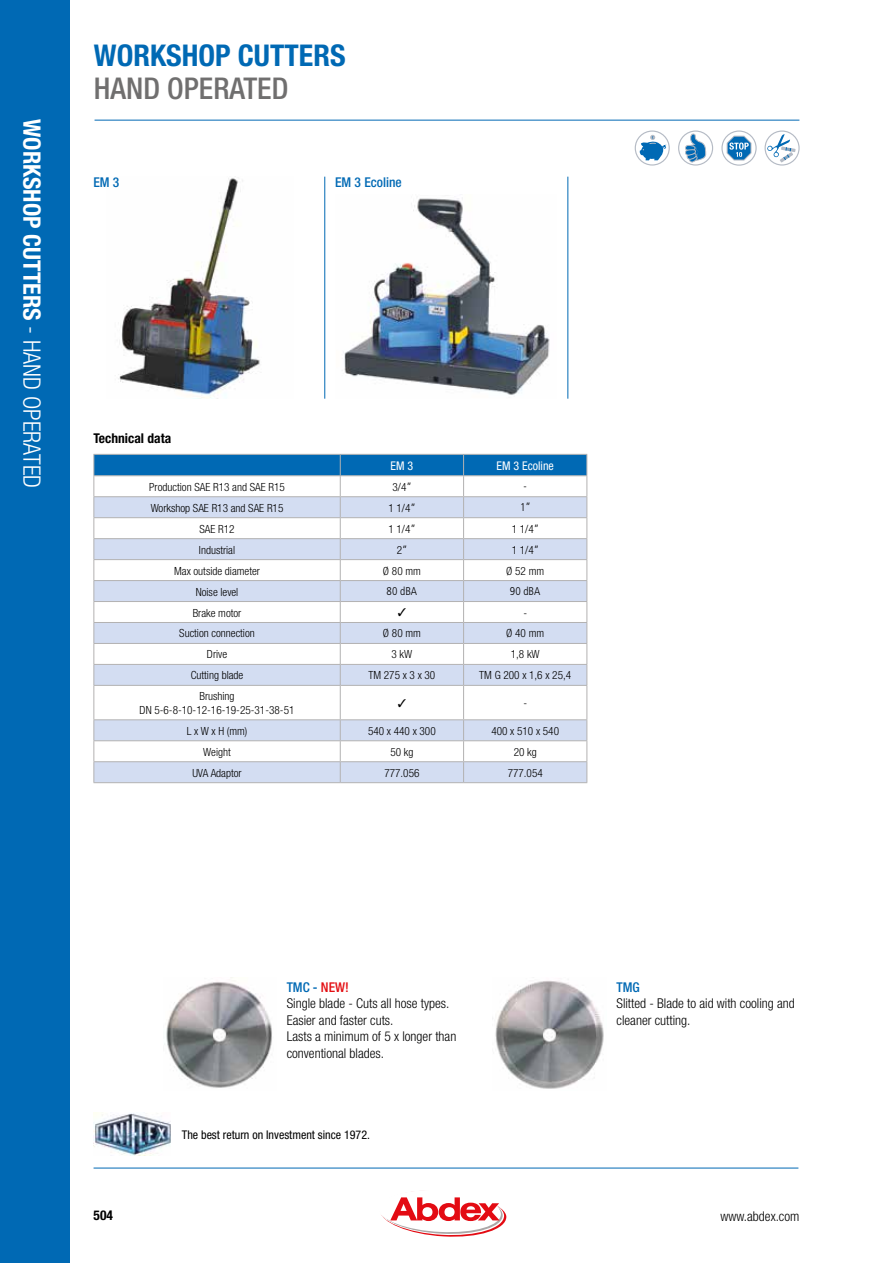
<style>
.page{position:relative;width:893px;height:1263px;background:#fff}
.page>*{position:absolute;margin:0;border:0;box-sizing:border-box;transform-origin:0 0}
.t1{font:700 condensed 30px "Helvetica Neue";color:#0069b4}
.t2{font:500 condensed 30px "Helvetica Neue";color:#706f6f}
.t3{font:700 condensed 24px "Helvetica Neue";color:#fff}
.t4{font:300 condensed 13.5px/16.5px "Helvetica Neue";color:#000}
.t5{font:700 condensed 13.5px "Helvetica Neue";color:#000}
.t6{font:500 condensed 13.5px "Helvetica Neue";color:#0069b4}
.t7{font:condensed 12px "Helvetica Neue";color:#000}
.t8{font:condensed 12px "Helvetica Neue";color:#fff}
.t9{font:300 condensed 11.25px/13.5px "Helvetica Neue";color:#000;text-align:center}
.t10{font:300 condensed 11.25px "Frutiger";color:#000}
.s1{font-weight:300}
.s2{font-family:"Frutiger"}
.s3{font-weight:500;color:#0069b4}
.s4{font-weight:500;color:#e30f13}
</style>
<div class="page">
<div style="left:0;top:0;width:70px;height:1263px;background:#0069b4"></div>
<hr style="left:95px;top:120px;width:704px;height:1px;background:#0069b4">
<hr style="left:94px;top:1168px;width:704px;height:1px;background:#0069b4">
<img style="left:94px;top:1113px;width:77px;height:42px">
<svg style="left:381px;top:1191px;width:125px;height:46px"></svg>
<img style="left:343px;top:198px;width:207px;height:197px">
<img style="left:118px;top:178px;width:142px;height:220px">
<hr style="left:324px;top:177px;width:1px;height:222px;background:#0069b4">
<svg style="left:94px;top:686px;width:492px;height:96px"></svg>
<hr style="left:93px;top:685px;width:247px;height:1px;background:#b3b2b2">
<hr style="left:93px;top:686px;width:1px;height:33px;background:#b3b2b2">
<hr style="left:340px;top:685px;width:124px;height:1px;background:#b3b2b2">
<hr style="left:340px;top:686px;width:1px;height:33px;background:#b3b2b2">
<hr style="left:464px;top:685px;width:123px;height:1px;background:#b3b2b2">
<hr style="left:463px;top:686px;width:1px;height:33px;background:#b3b2b2">
<hr style="left:586px;top:686px;width:1px;height:33px;background:#b3b2b2">
<hr style="left:93px;top:719px;width:247px;height:1px;background:#b3b2b2">
<hr style="left:340px;top:719px;width:124px;height:1px;background:#b3b2b2">
<hr style="left:464px;top:719px;width:123px;height:1px;background:#b3b2b2">
<hr style="left:93px;top:740px;width:247px;height:1px;background:#b3b2b2">
<hr style="left:340px;top:740px;width:124px;height:1px;background:#b3b2b2">
<hr style="left:464px;top:740px;width:123px;height:1px;background:#b3b2b2">
<hr style="left:93px;top:761px;width:247px;height:1px;background:#b3b2b2">
<svg style="left:93px;top:720px;width:1px;height:62px"></svg>
<hr style="left:340px;top:761px;width:124px;height:1px;background:#b3b2b2">
<svg style="left:340px;top:720px;width:1px;height:62px"></svg>
<hr style="left:464px;top:761px;width:123px;height:1px;background:#b3b2b2">
<svg style="left:463px;top:720px;width:1px;height:62px"></svg>
<svg style="left:586px;top:720px;width:1px;height:62px"></svg>
<hr style="left:93px;top:782px;width:247px;height:1px;background:#b3b2b2">
<hr style="left:340px;top:782px;width:124px;height:1px;background:#b3b2b2">
<hr style="left:464px;top:782px;width:123px;height:1px;background:#b3b2b2">
<svg style="left:685px;top:132px;width:22px;height:32px"></svg>
<div style="left:678px;top:130px;width:35px;height:36px;border:1px solid #b5bbc5;border-radius:50%"></div>
<div style="left:721px;top:130px;width:36px;height:36px;border:1px solid #b5bbc5;border-radius:50%"></div>
<svg style="left:727px;top:136px;width:24px;height:24px"></svg>
<div style="left:764px;top:130px;width:36px;height:36px;border:1px solid #b5bbc5;border-radius:50%"></div>
<svg style="left:766px;top:134px;width:30px;height:29px"></svg>
<div style="left:635px;top:130px;width:35px;height:36px;border:1px solid #b5bbc5;border-radius:50%"></div>
<svg style="left:639px;top:135px;width:28px;height:25px"></svg>
<hr style="left:567px;top:177px;width:1px;height:222px;background:#0069b4">
<img style="left:495px;top:980px;width:109px;height:109px">
<img style="left:164px;top:982px;width:108px;height:106px">
<svg style="left:93px;top:454px;width:494px;height:231px"></svg>
<svg style="left:398px;top:699px;width:8px;height:8px"></svg>
<h2 class="t3" style="left:46px;top:119px;width:371px;rotate:90deg">WORKSHOP CUTTERS <span class="s1">- hand operated</span></h2>
<h1 class="t1" style="left:94px;top:37px;width:253px">WORKSHOP CUTTERS</h1>
<h1 class="t2" style="left:94px;top:70px;width:196px">HAND OPERATED</h1>
<p class="t6" style="left:93px;top:174px;width:27px">EM 3</p>
<p class="t6" style="left:335px;top:174px;width:68px">EM 3 ECOLINE</p>
<p class="t5" style="left:93px;top:430px;width:79px">TECHNICAL DATA</p>
<p class="t8" style="left:391px;top:459px;width:24px">EM 3</p>
<p class="t8" style="left:497px;top:459px;width:59px">EM 3 Ecoline</p>
<p class="t9" style="left:149px;top:480px;width:137px">Production SAE R13 and SAE R15</p>
<p class="t9" style="left:392px;top:480px;width:21px">3/4<span class="s2">”</span></p>
<p class="t10" style="left:524px;top:480px;width:5px">-</p>
<p class="t9" style="left:151px;top:501px;width:134px">Workshop SAE R13 and SAE R15</p>
<p class="t9" style="left:388px;top:501px;width:29px">1 1/4<span class="s2">”</span></p>
<p class="t10" style="left:520px;top:501px;width:12px">1”</p>
<p class="t9" style="left:199px;top:522px;width:37px">SAE R12</p>
<p class="t9" style="left:388px;top:522px;width:29px">1 1/4<span class="s2">”</span></p>
<p class="t9" style="left:512px;top:522px;width:29px">1 1/4<span class="s2">”</span></p>
<p class="t9" style="left:199px;top:543px;width:38px">Industrial</p>
<p class="t9" style="left:397px;top:543px;width:12px">2<span class="s2">”</span></p>
<p class="t9" style="left:512px;top:543px;width:29px">1 1/4<span class="s2">”</span></p>
<p class="t9" style="left:174px;top:564px;width:87px">Max outside diameter</p>
<p class="t9" style="left:383px;top:564px;width:39px">Ø 80 mm</p>
<p class="t9" style="left:506px;top:564px;width:39px">Ø 52 mm</p>
<p class="t9" style="left:196px;top:585px;width:44px">Noise level</p>
<p class="t10" style="left:387px;top:585px;width:32px">80 dBA</p>
<p class="t10" style="left:510px;top:585px;width:32px">90 dBA</p>
<p class="t9" style="left:193px;top:606px;width:50px">Brake motor</p>
<p class="t9" style="left:523px;top:606px;width:5px">-</p>
<p class="t9" style="left:179px;top:627px;width:77px">Suction connection</p>
<p class="t9" style="left:383px;top:627px;width:39px">Ø 80 mm</p>
<p class="t9" style="left:506px;top:627px;width:39px">Ø 40 mm</p>
<p class="t9" style="left:207px;top:648px;width:22px">Drive</p>
<p class="t9" style="left:391px;top:648px;width:22px">3 kW</p>
<p class="t9" style="left:511px;top:648px;width:30px">1,8 kW</p>
<p class="t9" style="left:191px;top:668px;width:54px">Cutting blade</p>
<p class="t9" style="left:368px;top:668px;width:68px">TM 275 x 3 x 30</p>
<p class="t9" style="left:479px;top:668px;width:93px">TM G 200 x 1,6 x 25,4</p>
<p class="t9" style="left:140px;top:689px;width:156px">Brushing<br>DN 5-6-8-10-12-16-19-25-31-38-51</p>
<p class="t9" style="left:523px;top:696px;width:5px">-</p>
<p class="t9" style="left:187px;top:724px;width:62px">L x W x H (mm)</p>
<p class="t9" style="left:368px;top:724px;width:69px">540 x 440 x 300</p>
<p class="t9" style="left:491px;top:724px;width:69px">400 x 510 x 540</p>
<p class="t9" style="left:203px;top:745px;width:29px">Weight</p>
<p class="t9" style="left:390px;top:745px;width:25px">50 kg</p>
<p class="t9" style="left:514px;top:745px;width:25px">20 kg</p>
<p class="t9" style="left:192px;top:766px;width:51px">UVA Adaptor</p>
<p class="t9" style="left:384px;top:766px;width:37px">777.056</p>
<p class="t9" style="left:508px;top:766px;width:37px">777.054</p>
<p class="t4" style="left:287px;top:979px;width:171px"><span class="s3">TMC -</span> <span class="s4">NEW!<br></span>Single blade - Cuts all hose types.<br>Easier and faster cuts.<br>Lasts a minimum of 5 x longer than conventional blades.</p>
<p class="t7" style="left:182px;top:1127px;width:190px">The best return on Investment since 1972.</p>
<p class="t6" style="left:616px;top:979px;width:25px">TMG</p>
<p class="t4" style="left:616px;top:995px;width:180px">Slitted - Blade to aid with cooling and cleaner cutting.</p>
<p class="t5" style="left:94px;top:1207px;width:21px">504</p>
<p class="t4" style="left:720px;top:1207px;width:81px">www.abdex.com</p>
</div>
